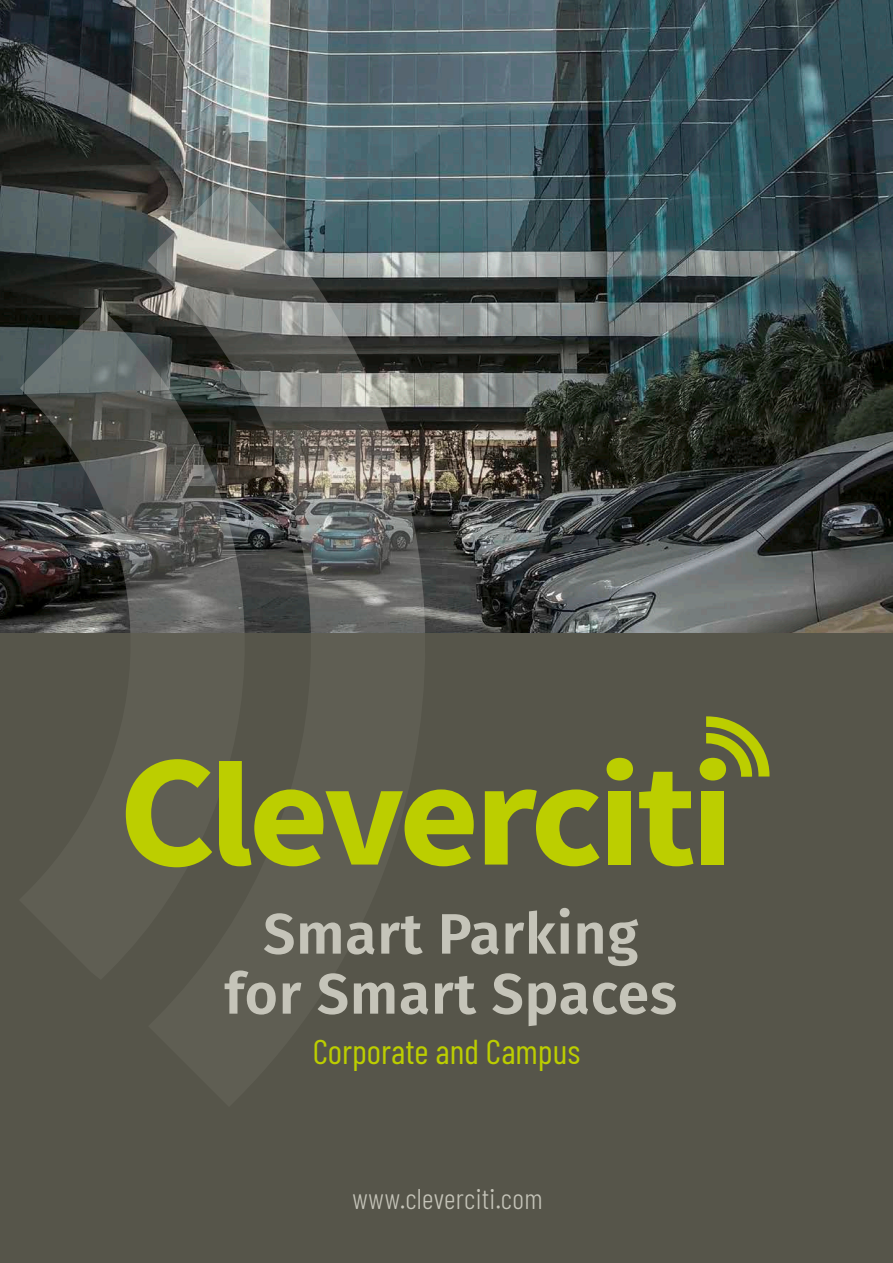
<style>
.page{position:relative;width:893px;height:1263px;background:#56554a}
.page>*{position:absolute;margin:0;border:0;box-sizing:border-box;transform-origin:0 0}
.t1{font:600 57px/60px "Fira Sans";letter-spacing:.015em;color:#c5c4b9;text-align:center}
.t2{font:34.5px "Barlow Condensed";color:#bcce00}
.t3{font:300 28.5px "Barlow Condensed";letter-spacing:.01em;color:#c5c4b9}
</style>
<div class="page">
<img style="left:0;top:0;width:893px;height:633px">
<svg style="left:706px;top:716px;width:63px;height:61px"></svg>
<svg style="left:126px;top:759px;width:86px;height:108px"></svg>
<svg style="left:219px;top:761px;width:255px;height:105px"></svg>
<svg style="left:485px;top:789px;width:114px;height:77px"></svg>
<div style="left:607px;top:758px;width:26px;height:22px;background:#bcce00;border-radius:50%"></div>
<div style="left:608px;top:791px;width:23px;height:73px;background:#bcce00"></div>
<svg style="left:639px;top:772px;width:54px;height:94px"></svg>
<div style="left:701px;top:791px;width:23px;height:73px;background:#bcce00"></div>
<div style="left:700px;top:758px;width:26px;height:22px;background:#bcce00;border-radius:50%"></div>
<svg style="left:19px;top:307px;width:129px;height:326px"></svg>
<svg style="left:148px;top:183px;width:340px;height:450px"></svg>
<svg style="left:13px;top:487px;width:6px;height:146px"></svg>
<p class="t1" style="left:224px;top:900px;width:454px">Smart Parking for Smart Spaces</p>
<p class="t2" style="left:313px;top:1027px;width:269px">Corporate and Campus</p>
<p class="t3" style="left:352px;top:1178px;width:192px">www.cleverciti.com</p>
</div>
